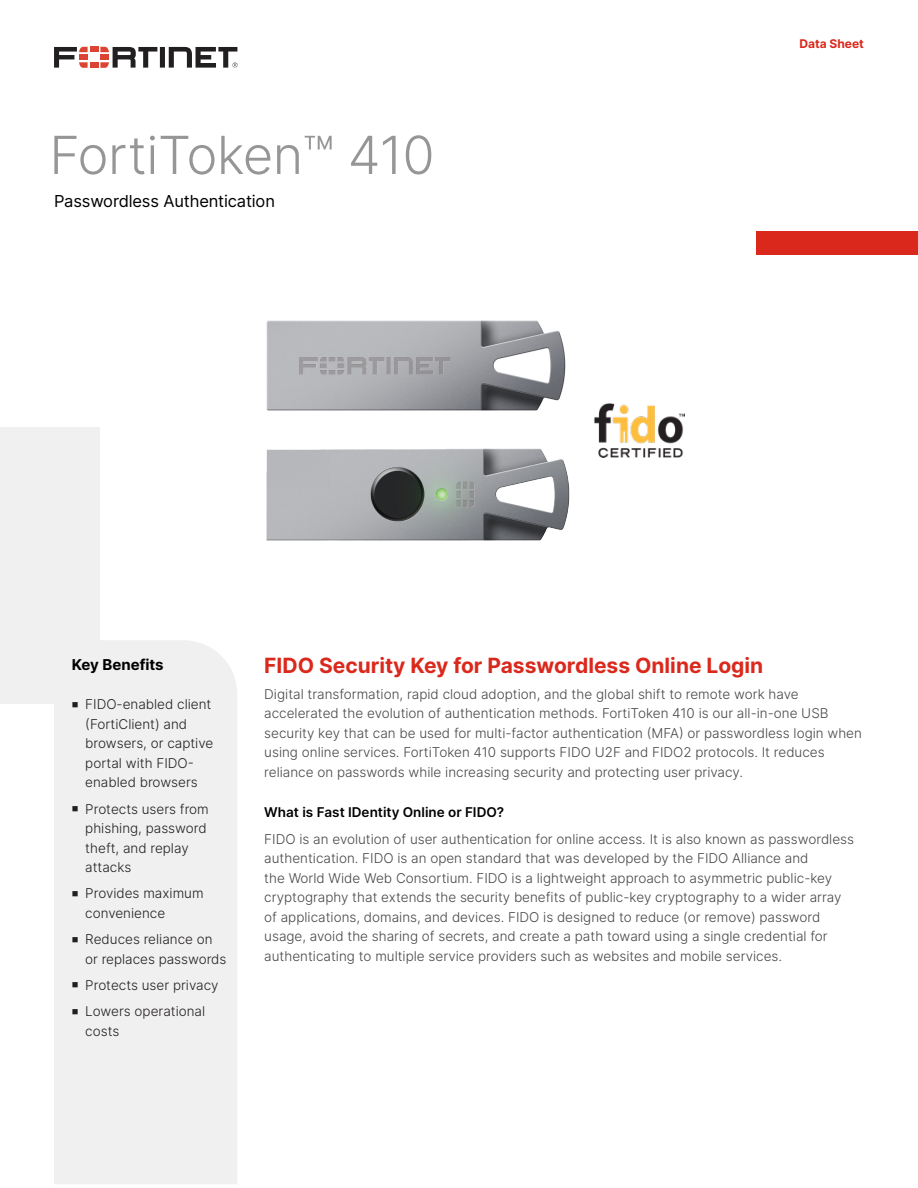
<style>
.page{position:relative;width:918px;height:1188px;background:#fff}
.page>*{position:absolute;margin:0;border:0;box-sizing:border-box;transform-origin:0 0}
.Cover_H1{font:300 52.5px "Inter";letter-spacing:-.01em;color:#969696}
.t1{font:700 21px "Inter";color:#da291c}
.Cover_H2{font:16.5px "Inter";letter-spacing:-.01em;color:#000}
.Cover_Sidebar_H1{font:700 15px "Inter";color:#000}
.Text_Body_9{font:300 13.5px/19.5px "Inter";color:#464646}
.t2{font:300 13.5px/19.5px "Inter";color:#231f20}
.t3{font:600 13.5px "Inter";color:#000}
.Document_Type{font:700 12px "Inter";color:#da291c}
</style>
<div class="page">
<div style="left:756px;top:231px;width:162px;height:24px;background:#da291c"></div>
<div style="left:0;top:427px;width:100px;height:277px;background:#f0f0f0"></div>
<div style="left:54px;top:640px;width:183px;height:544px;background:#f0f0f0"></div>
<svg style="left:54px;top:47px;width:183px;height:21px"></svg>
<img style="left:266px;top:320px;width:300px;height:91px">
<img style="left:266px;top:448px;width:304px;height:93px">
<img style="left:594px;top:403px;width:91px;height:54px">
<p class="Cover_H1" style="left:49px;top:118px;width:387px">FortiToken™ 410</p>
<p class="Cover_H2" style="left:54px;top:189px;width:223px">Passwordless Authentication</p>
<p class="Document_Type" style="left:800px;top:35px;width:66px">Data Sheet</p>
<p class="Cover_Sidebar_H1" style="left:72px;top:653px;width:93px">Key Benefits</p>
<p class="t2" style="left:85px;top:695px;width:130px;text-indent:-14px">■ FIDO-enabled client (FortiClient) and browsers, or captive portal with FIDO&shy;enabled browsers</p>
<p class="t2" style="left:85px;top:799px;width:125px;text-indent:-14px">■ Protects users from phishing, password theft, and replay attacks</p>
<p class="t2" style="left:85px;top:884px;width:120px;text-indent:-14px">■ Provides maximum convenience</p>
<p class="t2" style="left:85px;top:929px;width:143px;text-indent:-14px">■ Reduces reliance on or replaces passwords</p>
<p class="t2" style="left:72px;top:975px;width:148px">■ Protects user privacy</p>
<p class="t2" style="left:85px;top:1001px;width:121px;text-indent:-14px">■ Lowers operational costs</p>
<h1 class="t1" style="left:264px;top:650px;width:501px">FIDO Security Key for Passwordless Online Login</h1>
<p class="Text_Body_9" style="left:264px;top:684px;width:599px">Digital transformation, rapid cloud adoption, and the global shift to remote work have accelerated the evolution of authentication methods. FortiToken 410 is our all-in-one USB security key that can be used for multi-factor authentication (MFA) or passwordless login when using online services. FortiToken 410 supports FIDO U2F and FIDO2 protocols. It reduces reliance on passwords while increasing security and protecting user privacy.</p>
<h2 class="t3" style="left:264px;top:803px;width:241px">What is Fast IDentity Online or FIDO?</h2>
<p class="Text_Body_9" style="left:264px;top:829px;width:591px">FIDO is an evolution of user authentication for online access. It is also known as passwordless authentication. FIDO is an open standard that was developed by the FIDO Alliance and<br>the World Wide Web Consortium. FIDO is a lightweight approach to asymmetric public-key cryptography that extends the security benefits of public-key cryptography to a wider array of applications, domains, and devices. FIDO is designed to reduce (or remove) password usage, avoid the sharing of secrets, and create a path toward using a single credential for authenticating to multiple service providers such as websites and mobile services.</p>
</div>
